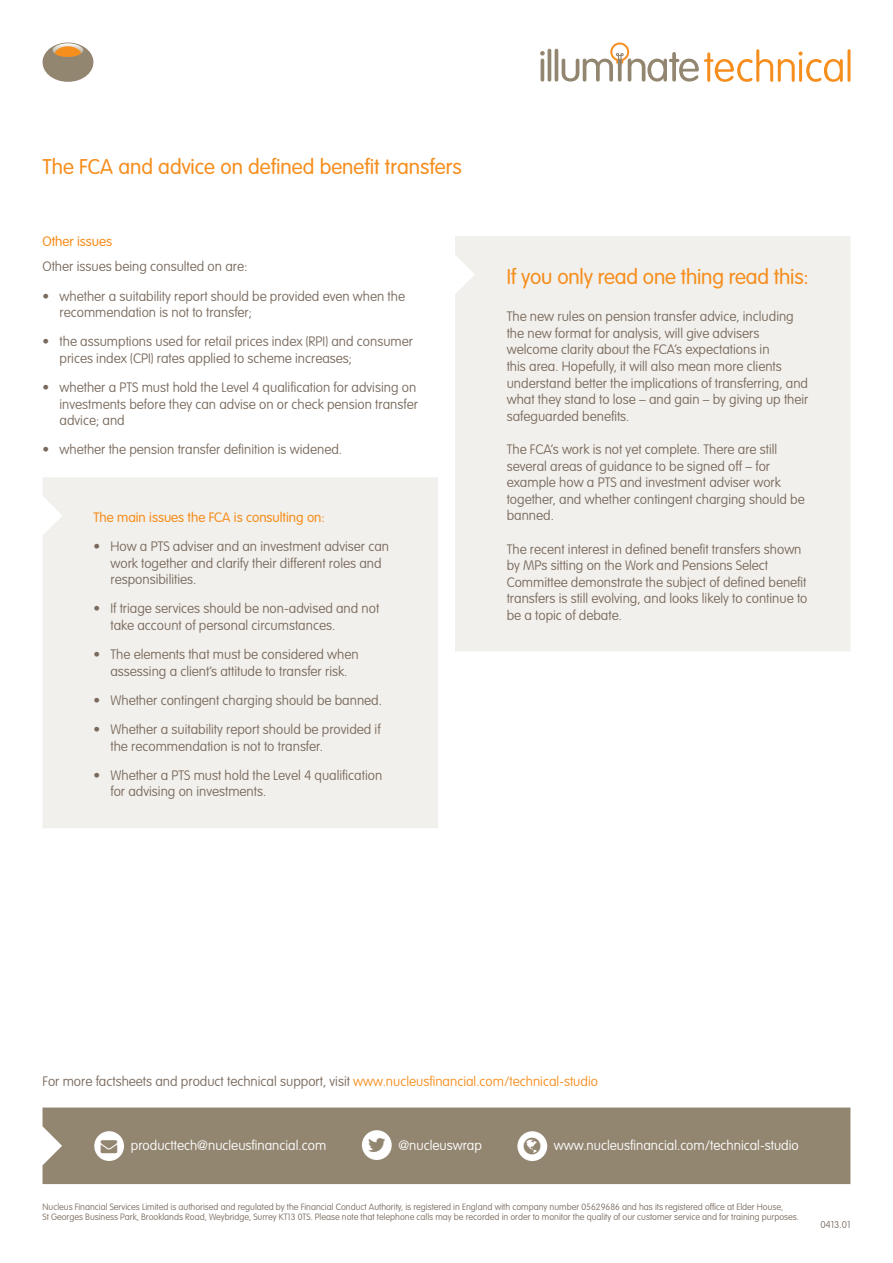
<style>
.page{position:relative;width:893px;height:1263px;background:#fff}
.page>*{position:absolute;margin:0;border:0;box-sizing:border-box;transform-origin:0 0}
.Section_sub_header_m{font:300 21px "VAG Rounded Std";color:#f68e1e}
.Body_copy{font:100 13.5px/16.5px "VAG Rounded Std";color:#796a5d}
.Body_copy-2{font:100 13.5px "VAG Rounded Std";color:#fff}
.Section_sub_header_s{font:300 13.5px "VAG Rounded Std";color:#f68e1e}
.t1{font:100 9.75px "VAG Rounded Std";color:#796a5d}
.t2{font:100 9px/10.8px "VAG Rounded Std";color:#796a5d}
.s1{color:#f68e1e}
</style>
<div class="page">
<svg style="left:540px;top:51px;width:5px;height:31px"></svg>
<hr style="left:548px;top:49px;width:3px;height:33px;background:#938671;border-radius:2px">
<hr style="left:555px;top:49px;width:3px;height:33px;background:#938671;border-radius:2px">
<svg style="left:562px;top:43px;width:281px;height:39px"></svg>
<hr style="left:847px;top:49px;width:3px;height:33px;background:#f68e1e;border-radius:2px">
<svg style="left:42px;top:43px;width:52px;height:39px"></svg>
<div style="left:455px;top:236px;width:395px;height:415px;background:#f2f0ec"></div>
<div style="left:43px;top:477px;width:395px;height:351px;background:#f2f0ec"></div>
<div style="left:43px;top:1107px;width:807px;height:77px;background:#938671"></div>
<div style="left:517px;top:1131px;width:30px;height:30px;background:#fff;border-radius:50%"></div>
<div style="left:362px;top:1130px;width:30px;height:30px;background:#fff;border-radius:50%"></div>
<div style="left:94px;top:1131px;width:30px;height:30px;background:#fff;border-radius:50%"></div>
<p class="Section_sub_header_m" style="left:43px;top:154px;width:421px">The FCA and advice on defined benefit transfers</p>
<p class="Section_sub_header_s" style="left:43px;top:234px;width:71px">Other issues</p>
<p class="Body_copy" style="left:43px;top:259px;width:206px">Other issues being consulted on are:</p>
<p class="Body_copy" style="left:60px;top:288px;width:347px;text-indent:-17px">• whether a suitability report should be provided even when the recommendation is not to transfer;</p>
<p class="Body_copy" style="left:60px;top:334px;width:355px;text-indent:-17px">• the assumptions used for retail prices index (RPI) and consumer prices index (CPI) rates applied to scheme increases;</p>
<p class="Body_copy" style="left:60px;top:380px;width:360px;text-indent:-17px">• whether a PTS must hold the Level 4 qualification for advising on investments before they can advise on or check pension transfer advice; and</p>
<p class="Body_copy" style="left:43px;top:442px;width:301px">• whether the pension transfer definition is widened.</p>
<p class="Section_sub_header_s" style="left:93px;top:509px;width:233px">The main issues the FCA is consulting on:</p>
<p class="Body_copy" style="left:110px;top:538px;width:280px;text-indent:-17px">• How a PTS adviser and an investment adviser can work together and clarify their different roles and responsibilities.</p>
<p class="Body_copy" style="left:110px;top:601px;width:270px;text-indent:-17px">• If triage services should be non-advised and not take account of personal circumstances.</p>
<p class="Body_copy" style="left:93px;top:646px;width:267px;text-align:center">• The elements that must be considered when assessing a client’s attitude to transfer risk.</p>
<p class="Body_copy" style="left:93px;top:692px;width:290px">• Whether contingent charging should be banned.</p>
<p class="Body_copy" style="left:110px;top:721px;width:272px;text-indent:-17px">• Whether a suitability report should be provided if the recommendation is not to transfer.</p>
<p class="Body_copy" style="left:110px;top:767px;width:273px;text-indent:-17px">• Whether a PTS must hold the Level 4 qualification for advising on investments.</p>
<p class="Section_sub_header_m" style="left:507px;top:264px;width:303px">If you only read one thing read this:</p>
<p class="Body_copy" style="left:507px;top:309px;width:303px">The new rules on pension transfer advice, including the new format for analysis, will give advisers welcome clarity about the FCA’s expectations in<br>this area. Hopefully, it will also mean more clients understand better the implications of transferring, and what they stand to lose – and gain – by giving up their safeguarded benefits.</p>
<p class="Body_copy" style="left:507px;top:441px;width:300px">The FCA’s work is not yet complete. There are still several areas of guidance to be signed off – for example how a PTS and investment adviser work together, and whether contingent charging should be banned.</p>
<p class="Body_copy" style="left:507px;top:541px;width:302px">The recent interest in defined benefit transfers shown by MPs sitting on the Work and Pensions Select Committee demonstrate the subject of defined benefit transfers is still evolving, and looks likely to continue to be a topic of debate.</p>
<p class="Body_copy" style="left:43px;top:1074px;width:557px">For more factsheets and product technical support, visit <span class="s1">www.nucleusfinancial.com/technical-studio</span></p>
<p class="Body_copy-2" style="left:131px;top:1137px;width:197px">producttech@nucleusfinancial.com</p>
<p class="Body_copy-2" style="left:398px;top:1137px;width:85px">@nucleuswrap</p>
<p class="Body_copy-2" style="left:554px;top:1137px;width:246px">www.nucleusfinancial.com/technical-studio</p>
<p class="t2" style="left:43px;top:1201px;width:758px">Nucleus Financial Services Limited is authorised and regulated by the Financial Conduct Authority, is registered in England with company number 05629686 and has its registered office at Elder House,<br>St Georges Business Park, Brooklands Road, Weybridge, Surrey KT13 0TS. Please note that telephone calls may be recorded in order to monitor the quality of our customer service and for training purposes.</p>
<p class="t1" style="left:820px;top:1219px;width:32px">0413.01</p>
</div>
